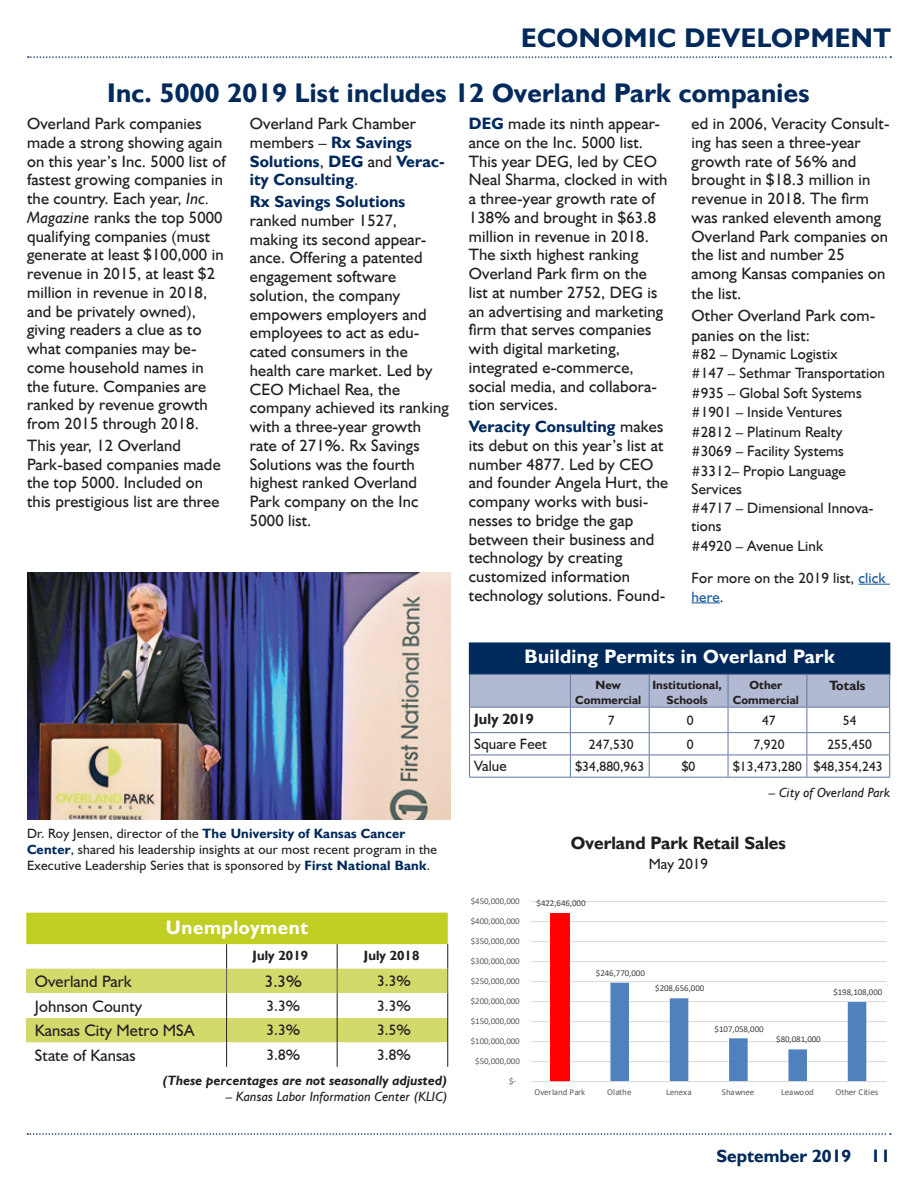
<style>
.page{position:relative;width:918px;height:1188px;background:#fff}
.page>*{position:absolute;margin:0;border:0;box-sizing:border-box;transform-origin:0 0}
.Headline{font:700 27px "Humanist 521 TL";letter-spacing:.01em;color:#00295c}
.Headline-2{font:700 19.5px "Humanist 521 TL";letter-spacing:.02em;color:#fff}
.t1{font:700 18px "Humanist 521 TL";color:#231f20}
.t2{font:700 18px "Humanist 521 TL";color:#00295c}
.Member_news{font:16.5px/18.8px "Humanist 521 TL";letter-spacing:.01em;color:#231f20}
.Member_news-2{font:700 16.5px/18.8px "Humanist 521 TL";letter-spacing:.01em;color:#00295c}
.body{font:16.5px "Humanist 521 BT";letter-spacing:.005em;color:#231f20}
.Member_news-3{font:15px/18px "Humanist 521 TL";letter-spacing:.01em;color:#231f20}
.body-2{font:15px "Humanist 521 BT";letter-spacing:.005em;color:#231f20}
.body-3{font:700 15px "Humanist 521 TL";letter-spacing:-.005em;color:#231f20}
.New_member_categorie{font:13.5px/15.8px "Humanist 521 BT";letter-spacing:.015em;color:#231f20}
.body-4{font:13.5px "Humanist 521 BT";letter-spacing:.005em;color:#231f20}
.Headline-3{font:italic 13.5px "Humanist 521 TL";letter-spacing:.01em;color:#231f20}
.Headline-4{font:italic 700 13.5px "Humanist 521 TL";letter-spacing:.01em;color:#231f20}
.body-5{font:700 13.5px "Humanist 521 TL";letter-spacing:.005em;color:#231f20}
.body-6{font:700 12px/15px "Humanist 521 TL";letter-spacing:.005em;color:#231f20;text-align:center}
.t3{font:8.85px "Calibri";letter-spacing:-.005em;color:#595959}
.t4{font:8.85px "Calibri";letter-spacing:-.005em;color:#404040}
.s1{font-style:italic}
.s2{font-weight:400;color:#231f20}
.s3{font-weight:700;color:#00295c}
.s4{font-family:"Humanist 521 TL";font-weight:700;color:#00295c}
.s5{color:#175d9e}
</style>
<div class="page">
<svg style="left:27px;top:1133px;width:864px;height:2px"></svg>
<svg style="left:28px;top:56px;width:863px;height:2px"></svg>
<div style="left:469px;top:642px;width:421px;height:33px;background:#00295c"></div>
<svg style="left:469px;top:674px;width:421px;height:103px"></svg>
<hr style="left:469px;top:777px;width:101px;height:1px;background:#60779f">
<hr style="left:570px;top:777px;width:79px;height:1px;background:#60779f">
<hr style="left:649px;top:777px;width:79px;height:1px;background:#60779f">
<hr style="left:728px;top:777px;width:79px;height:1px;background:#60779f">
<hr style="left:807px;top:777px;width:83px;height:1px;background:#60779f">
<div style="left:26px;top:913px;width:422px;height:33px;background:#c1ce23"></div>
<svg style="left:26px;top:944px;width:422px;height:123px"></svg>
<hr style="left:858px;top:584px;width:32px;height:1px;background:#175d9e">
<svg style="left:692px;top:602px;width:28px;height:1px"></svg>
<img style="left:27px;top:572px;width:423px;height:248px">
<svg style="left:531px;top:901px;width:356px;height:181px"></svg>
<p class="Headline" style="left:521px;top:21px;width:371px">ECONOMIC DEVELOPMENT</p>
<p class="Headline" style="left:107px;top:76px;width:704px">Inc. 5000 2019 List includes 12 Overland Park companies</p>
<p class="Member_news" style="left:27px;top:114px;width:200px">Overland Park companies made a strong showing again on this year’s Inc. 5000 list of fastest growing companies in the country. Each year, <span class="s1">Inc.<br>Magazine</span> ranks the top 5000 qualifying companies (must generate at least $100,000 in revenue in 2015, at least $2 million in revenue in 2018, and be privately owned), giving readers a clue as to what companies may be&shy;come household names in the future. Companies are ranked by revenue growth from 2015 through 2018.</p>
<p class="Member_news" style="left:27px;top:435px;width:195px">This year, 12 Overland<br>Park-based companies made the top 5000. Included on this prestigious list are three</p>
<p class="Member_news-2" style="left:250px;top:114px;width:196px"><span class="s2">Overland Park Chamber members –</span> Rx Savings<br>Solutions<span class="s2">,</span> DEG <span class="s2">and</span> Verac&shy;ity Consulting<span class="s2">.</span></p>
<p class="Member_news" style="left:250px;top:192px;width:201px"><span class="s3">Rx Savings Solutions </span>ranked number 1527, making its second appear&shy;ance. Offering a patented engagement software solution, the company empowers employers and employees to act as edu&shy;cated consumers in the health care market. Led by<br>CEO Michael Rea, the company achieved its ranking with a three-year growth rate of 271%. Rx Savings<br>Solutions was the fourth highest ranked Overland<br>Park company on the Inc<br>5000 list.</p>
<p class="New_member_categorie" style="left:27px;top:826px;width:412px">Dr. Roy Jensen, director of the <span class="s4">The University of Kansas Cancer<br>Center</span>, shared his leadership insights at our most recent program in the<br>Executive Leadership Series that is sponsored by <span class="s4">First National Bank</span>.</p>
<p class="Headline-2" style="left:166px;top:915px;width:144px">Unemployment</p>
<p class="body-5" style="left:253px;top:947px;width:57px">July 2019</p>
<p class="body-5" style="left:364px;top:947px;width:57px">July 2018</p>
<p class="body" style="left:35px;top:971px;width:98px">Overland Park</p>
<p class="body" style="left:265px;top:971px;width:38px">3.3%</p>
<p class="body-2" style="left:377px;top:972px;width:35px">3.3%</p>
<p class="body" style="left:35px;top:996px;width:109px">Johnson County</p>
<p class="body-2" style="left:267px;top:996px;width:35px">3.3%</p>
<p class="body-2" style="left:377px;top:996px;width:35px">3.3%</p>
<p class="body" style="left:35px;top:1021px;width:161px">Kansas City Metro MSA</p>
<p class="body-2" style="left:267px;top:1021px;width:35px">3.3%</p>
<p class="body-2" style="left:377px;top:1021px;width:35px">3.5%</p>
<p class="body" style="left:35px;top:1045px;width:102px">State of Kansas</p>
<p class="body-2" style="left:267px;top:1045px;width:35px">3.8%</p>
<p class="body-2" style="left:377px;top:1045px;width:35px">3.8%</p>
<p class="Headline-4" style="left:162px;top:1072px;width:287px">(These percentages are not seasonally adjusted)</p>
<p class="Headline-3" style="left:226px;top:1088px;width:223px">– Kansas Labor Information Center (KLIC)</p>
<p class="Member_news" style="left:469px;top:114px;width:200px"><span class="s3">DEG</span> made its ninth appear&shy;ance on the Inc. 5000 list.<br>This year DEG, led by CEO<br>Neal Sharma, clocked in with a three-year growth rate of<br>138% and brought in $63.8 million in revenue in 2018.<br>The sixth highest ranking<br>Overland Park firm on the list at number 2752, DEG is an advertising and marketing firm that serves companies with digital marketing, integrated e-commerce, social media, and collabora&shy;tion services.</p>
<p class="Member_news" style="left:469px;top:417px;width:201px"><span class="s3">Veracity Consulting</span> makes its debut on this year’s list at number 4877. Led by CEO and founder Angela Hurt, the company works with busi&shy;nesses to bridge the gap between their business and technology by creating customized information technology solutions. Found-</p>
<p class="Member_news" style="left:692px;top:114px;width:199px">ed in 2006, Veracity Consult&shy;ing has seen a three-year growth rate of 56% and brought in $18.3 million in revenue in 2018. The firm was ranked eleventh among<br>Overland Park companies on the list and number 25 among Kansas companies on the list.</p>
<p class="Member_news" style="left:692px;top:305px;width:185px;line-height:19.5px">Other Overland Park com&shy;panies on the list:</p>
<p class="Member_news-3" style="left:692px;top:344px;width:147px">#82 – Dynamic Logistix</p>
<p class="Member_news-3" style="left:692px;top:364px;width:195px">#147 – Sethmar Transportation</p>
<p class="Member_news-3" style="left:692px;top:383px;width:172px">#935 – Global Soft Systems</p>
<p class="Member_news-3" style="left:692px;top:403px;width:152px">#1901 – Inside Ventures</p>
<p class="Member_news-3" style="left:692px;top:422px;width:152px">#2812 – Platinum Realty</p>
<p class="Member_news-3" style="left:692px;top:442px;width:154px">#3069 – Facility Systems</p>
<p class="Member_news-3" style="left:692px;top:461px;width:156px">#3312– Propio Language<br>Services</p>
<p class="Member_news-3" style="left:692px;top:499px;width:184px">#4717 – Dimensional Innova&shy;tions</p>
<p class="Member_news-3" style="left:692px;top:536px;width:133px">#4920 – Avenue Link</p>
<p class="Member_news-3" style="left:692px;top:568px;width:196px;line-height:18.8px">For more on the 2019 list, <span class="s5">click here</span>.</p>
<p class="Headline-2" style="left:524px;top:644px;width:312px">Building Permits in Overland Park</p>
<p class="body-6" style="left:575px;top:677px;width:68px">New<br>Commercial</p>
<p class="body-6" style="left:652px;top:677px;width:71px">Institutional,<br>Schools</p>
<p class="body-6" style="left:733px;top:677px;width:68px">Other<br>Commercial</p>
<p class="body-5" style="left:830px;top:677px;width:37px">Totals</p>
<p class="body-3" style="left:474px;top:710px;width:61px">July 2019</p>
<p class="body-4" style="left:608px;top:712px;width:8px">7</p>
<p class="body-4" style="left:687px;top:712px;width:8px">0</p>
<p class="body-4" style="left:762px;top:712px;width:15px">47</p>
<p class="body-4" style="left:843px;top:712px;width:15px">54</p>
<p class="body-2" style="left:474px;top:734px;width:75px">Square Feet</p>
<p class="body-4" style="left:589px;top:736px;width:46px">247,530</p>
<p class="body-4" style="left:687px;top:736px;width:8px">0</p>
<p class="body-4" style="left:753px;top:736px;width:33px">7,920</p>
<p class="body-4" style="left:827px;top:736px;width:46px">255,450</p>
<p class="body-2" style="left:474px;top:756px;width:34px">Value</p>
<p class="body-4" style="left:575px;top:758px;width:70px">$34,880,963</p>
<p class="body-4" style="left:682px;top:758px;width:15px">$0</p>
<p class="body-4" style="left:733px;top:758px;width:70px">$13,473,280</p>
<p class="body-4" style="left:814px;top:758px;width:70px">$48,354,243</p>
<p class="Headline-3" style="left:769px;top:784px;width:123px">– City of Overland Park</p>
<p class="t3" style="left:471px;top:895px;width:51px">$450,000,000</p>
<p class="t3" style="left:471px;top:915px;width:51px">$400,000,000</p>
<p class="t3" style="left:471px;top:935px;width:51px">$350,000,000</p>
<p class="t3" style="left:471px;top:955px;width:51px">$300,000,000</p>
<p class="t3" style="left:471px;top:975px;width:51px">$250,000,000</p>
<p class="t3" style="left:471px;top:995px;width:51px">$200,000,000</p>
<p class="t3" style="left:471px;top:1015px;width:51px">$150,000,000</p>
<p class="t3" style="left:471px;top:1035px;width:51px">$100,000,000</p>
<p class="t3" style="left:475px;top:1055px;width:46px">$50,000,000</p>
<p class="t3" style="left:509px;top:1074px;width:9px">$-</p>
<p class="t1" style="left:571px;top:832px;width:216px">Overland Park Retail Sales</p>
<p class="body-2" style="left:649px;top:855px;width:61px">May 2019</p>
<p class="t4" style="left:537px;top:897px;width:51px">$422,646,000</p>
<p class="t4" style="left:596px;top:967px;width:51px">$246,770,000</p>
<p class="t4" style="left:655px;top:982px;width:51px">$208,656,000</p>
<p class="t4" style="left:715px;top:1022px;width:51px">$107,058,000</p>
<p class="t4" style="left:776px;top:1033px;width:46px">$80,081,000</p>
<p class="t4" style="left:833px;top:986px;width:51px">$198,108,000</p>
<p class="t3" style="left:535px;top:1086px;width:52px">Overland Park</p>
<p class="t3" style="left:607px;top:1086px;width:26px">Olathe</p>
<p class="t3" style="left:666px;top:1086px;width:27px">Lenexa</p>
<p class="t3" style="left:722px;top:1086px;width:34px">Shawnee</p>
<p class="t3" style="left:781px;top:1086px;width:34px">Leawood</p>
<p class="t3" style="left:835px;top:1086px;width:44px">Other Cities</p>
<p class="t2" style="left:716px;top:1144px;width:176px">September 2019 11</p>
</div>
